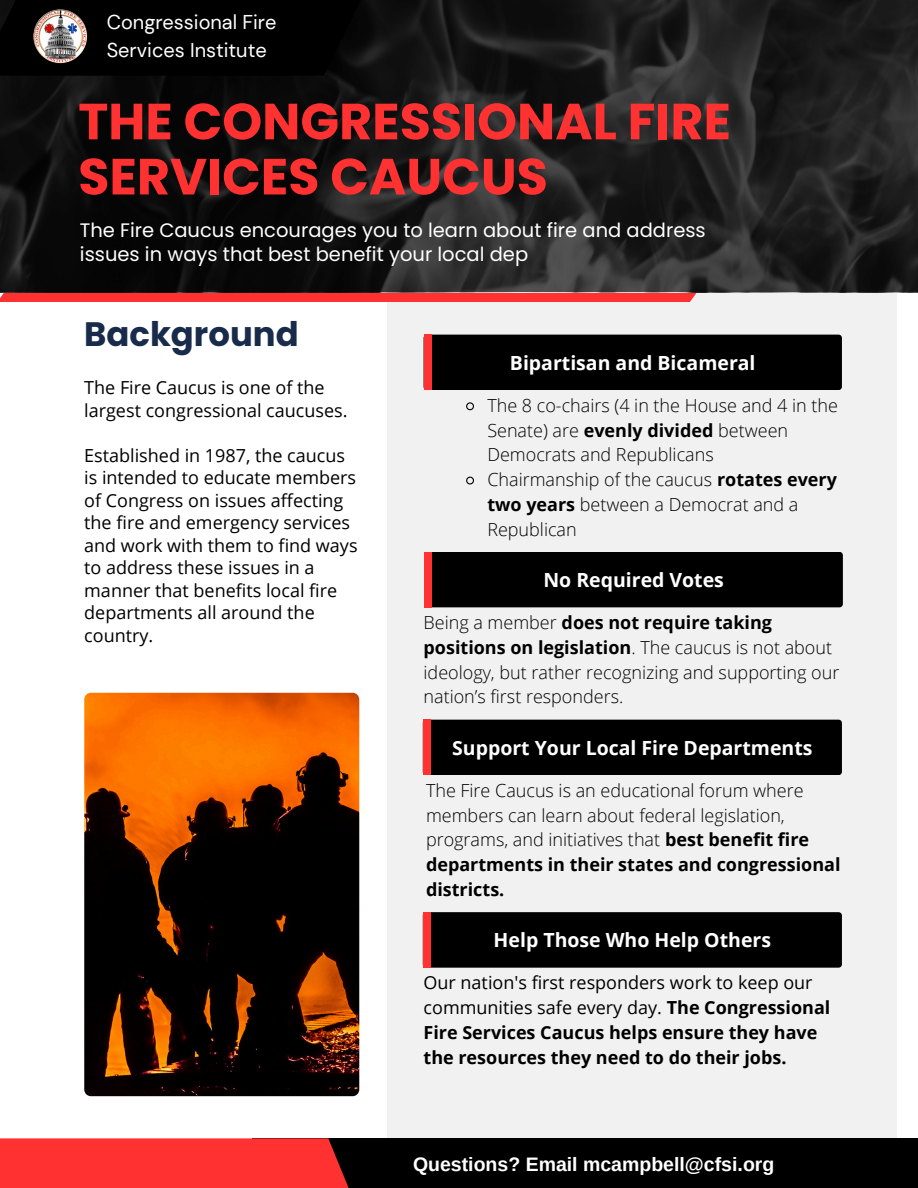
<style>
.page{position:relative;width:918px;height:1188px;background:#fff}
.page>*{position:absolute;margin:0;border:0;box-sizing:border-box;transform-origin:0 0}
.t1{font:700 50.85px/55.2px "Poppins";color:#ff3131}
.t2{font:700 33.9px "Poppins";color:#182b4b}
.t3{font:19.95px/27.9px "DM Sans";color:#fff}
.t4{font:19.5px/24.8px "Poppins";color:#fff}
.t5{font:700 19.5px "Open Sans";color:#fff}
.t6{font:700 19.5px "Arimo";color:#fff}
.t7{font:300 18px/24.8px "Open Sans";color:#000}
.t8{font:18px/22.5px "Open Sans";color:#000}
.t9{font:700 18px/24.8px "Open Sans";color:#000}
.s1{font-weight:700}
.s2{font-weight:400}
</style>
<div class="page">
<div style="left:387px;top:0;width:509px;height:1188px;background:#f1f1f1"></div>
<div style="left:424px;top:335px;width:418px;height:55px;background:#000;border-radius:3px"></div>
<div style="left:424px;top:335px;width:7px;height:55px;background:#ff3131"></div>
<svg style="left:0;top:292px;width:918px;height:10px;fill:#ff3131"></svg>
<svg style="left:0;top:0;width:918px;height:292px;background:#1b1b1b"></svg>
<div style="left:0;top:0;width:399px;height:76px;background:#000"></div>
<img style="left:33px;top:9px;width:54px;height:54px">
<div style="left:425px;top:552px;width:418px;height:55px;background:#000;border-radius:3px"></div>
<div style="left:425px;top:552px;width:7px;height:55px;background:#ff3131"></div>
<div style="left:423px;top:720px;width:419px;height:55px;background:#000;border-radius:3px"></div>
<div style="left:423px;top:720px;width:8px;height:55px;background:#ff3131"></div>
<div style="left:423px;top:912px;width:419px;height:56px;background:#000;border-radius:3px"></div>
<div style="left:423px;top:912px;width:8px;height:56px;background:#ff3131"></div>
<div style="left:252px;top:1138px;width:666px;height:50px;background:#000"></div>
<div style="left:0;top:1138px;width:349px;height:50px;background:#ff3131"></div>
<img style="left:84px;top:693px;width:275px;height:403px;border-radius:7px">
<svg style="left:466px;top:402px;width:8px;height:9px"></svg>
<svg style="left:466px;top:476px;width:8px;height:9px"></svg>
<p class="t3" style="left:107px;top:8px;width:171px">Congressional Fire<br>Services Institute</p>
<h3 class="t1" style="left:78px;top:94px;width:654px">THE CONGRESSIONAL FIRE<br>SERVICES CAUCUS</h3>
<p class="t4" style="left:80px;top:217px;width:627px">The Fire Caucus encourages you to learn about fire and address issues in ways that best benefit your local dep</p>
<h3 class="t2" style="left:84px;top:310px;width:216px">Background</h3>
<h3 class="t8" style="left:84px;top:376px;width:265px">The Fire Caucus is one of the largest congressional caucuses.</h3>
<p class="t8" style="left:84px;top:444px;width:275px">Established in 1987, the caucus is intended to educate members of Congress on issues affecting the fire and emergency services and work with them to find ways to address these issues in a manner that benefits local fire departments all around the country.</p>
<p class="t5" style="left:510px;top:349px;width:247px">Bipartisan and Bicameral</p>
<p class="t7" style="left:487px;top:393px;width:352px">The 8 co-chairs (4 in the House and 4 in the<br>Senate) are <span class="s1">evenly divided</span> between<br>Democrats and Republicans</p>
<p class="t7" style="left:487px;top:467px;width:351px">Chairmanship of the caucus <span class="s1">rotates every two years</span> between a Democrat and a<br>Republican</p>
<h4 class="t5" style="left:543px;top:566px;width:182px">No Required Votes</h4>
<p class="t7" style="left:424px;top:610px;width:417px">Being a member <span class="s1">does not require taking positions on legislation</span>. The caucus is not about ideology, but rather recognizing and supporting our nation’s first responders.</p>
<h3 class="t5" style="left:452px;top:734px;width:362px">Support Your Local Fire Departments</h3>
<h2 class="t7" style="left:426px;top:778px;width:416px">The Fire Caucus is an educational forum where members can learn about federal legislation, programs, and initiatives that <span class="s1">best benefit fire departments in their states and congressional districts.</span></h2>
<p class="t5" style="left:494px;top:926px;width:279px">Help Those Who Help Others</p>
<p class="t9" style="left:424px;top:970px;width:408px"><span class="s2">Our nation's first responders work to keep our communities safe every day.</span> The Congressional Fire Services Caucus helps ensure they have the resources they need to do their jobs.</p>
<p class="t6" style="left:413px;top:1153px;width:363px">Questions? Email mcampbell@cfsi.org</p>
</div>
